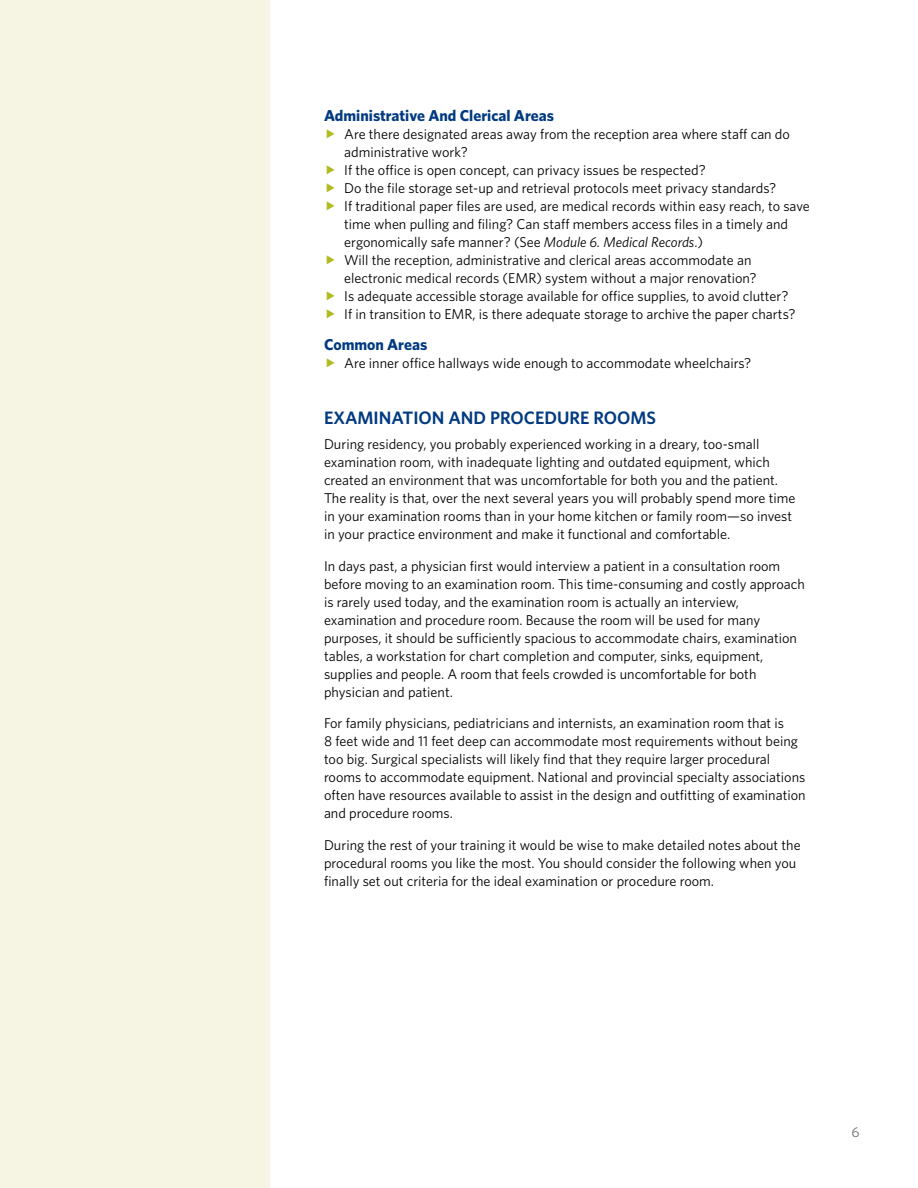
<style>
.page{position:relative;width:918px;height:1188px;background:#fff}
.page>*{position:absolute;margin:0;border:0;box-sizing:border-box;transform-origin:0 0}
.t1{font:600 18px "Whitney";color:#013a81}
.t2{font:700 15.75px "Whitney";color:#013a81}
.t3{font:14.25px/18px "Whitney";color:#000}
.t4{font:14.25px "Whitney";color:#6d6e71}
.s1{font-style:italic}
</style>
<div class="page">
<div style="left:0;top:0;width:270px;height:1188px;background:#f6f4e2"></div>
<p class="t2" style="left:324px;top:105px;width:232px">Administrative And Clerical Areas</p>
<p class="t3" style="left:344px;top:124px;width:467px">Are there designated areas away from the reception area where staff can do administrative work?<br>If the office is open concept, can privacy issues be respected?<br>Do the file storage set-up and retrieval protocols meet privacy standards?<br>If traditional paper files are used, are medical records within easy reach, to save time when pulling and filing? Can staff members access files in a timely and ergonomically safe manner? (See <span class="s1">Module 6. Medical Records</span>.)<br>Will the reception, administrative and clerical areas accommodate an electronic medical records (EMR) system without a major renovation?<br>Is adequate accessible storage available for office supplies, to avoid clutter?<br>If in transition to EMR, is there adequate storage to archive the paper charts?</p>
<p class="t2" style="left:324px;top:334px;width:105px">Common Areas</p>
<p class="t3" style="left:344px;top:354px;width:409px">Are inner office hallways wide enough to accommodate wheelchairs?</p>
<p class="t1" style="left:324px;top:406px;width:334px">EXAMINATION AND PROCEDURE ROOMS</p>
<p class="t3" style="left:324px;top:435px;width:473px">During residency, you probably experienced working in a dreary, too-small examination room, with inadequate lighting and outdated equipment, which created an environment that was uncomfortable for both you and the patient.<br>The reality is that, over the next several years you will probably spend more time in your examination rooms than in your home kitchen or family room—so invest in your practice environment and make it functional and comfortable.</p>
<p class="t3" style="left:324px;top:556px;width:483px">In days past, a physician first would interview a patient in a consultation room before moving to an examination room. This time-consuming and costly approach is rarely used today, and the examination room is actually an interview, examination and procedure room. Because the room will be used for many purposes, it should be sufficiently spacious to accommodate chairs, examination tables, a workstation for chart completion and computer, sinks, equipment, supplies and people. A room that feels crowded is uncomfortable for both physician and patient.</p>
<p class="t3" style="left:324px;top:714px;width:483px">For family physicians, pediatricians and internists, an examination room that is<br>8 feet wide and 11 feet deep can accommodate most requirements without being too big. Surgical specialists will likely find that they require larger procedural rooms to accommodate equipment. National and provincial specialty associations often have resources available to assist in the design and outfitting of examination and procedure rooms.</p>
<p class="t3" style="left:324px;top:835px;width:478px">During the rest of your training it would be wise to make detailed notes about the procedural rooms you like the most. You should consider the following when you finally set out criteria for the ideal examination or procedure room.</p>
<p class="t4" style="left:852px;top:1122px;width:10px">6</p>
</div>
